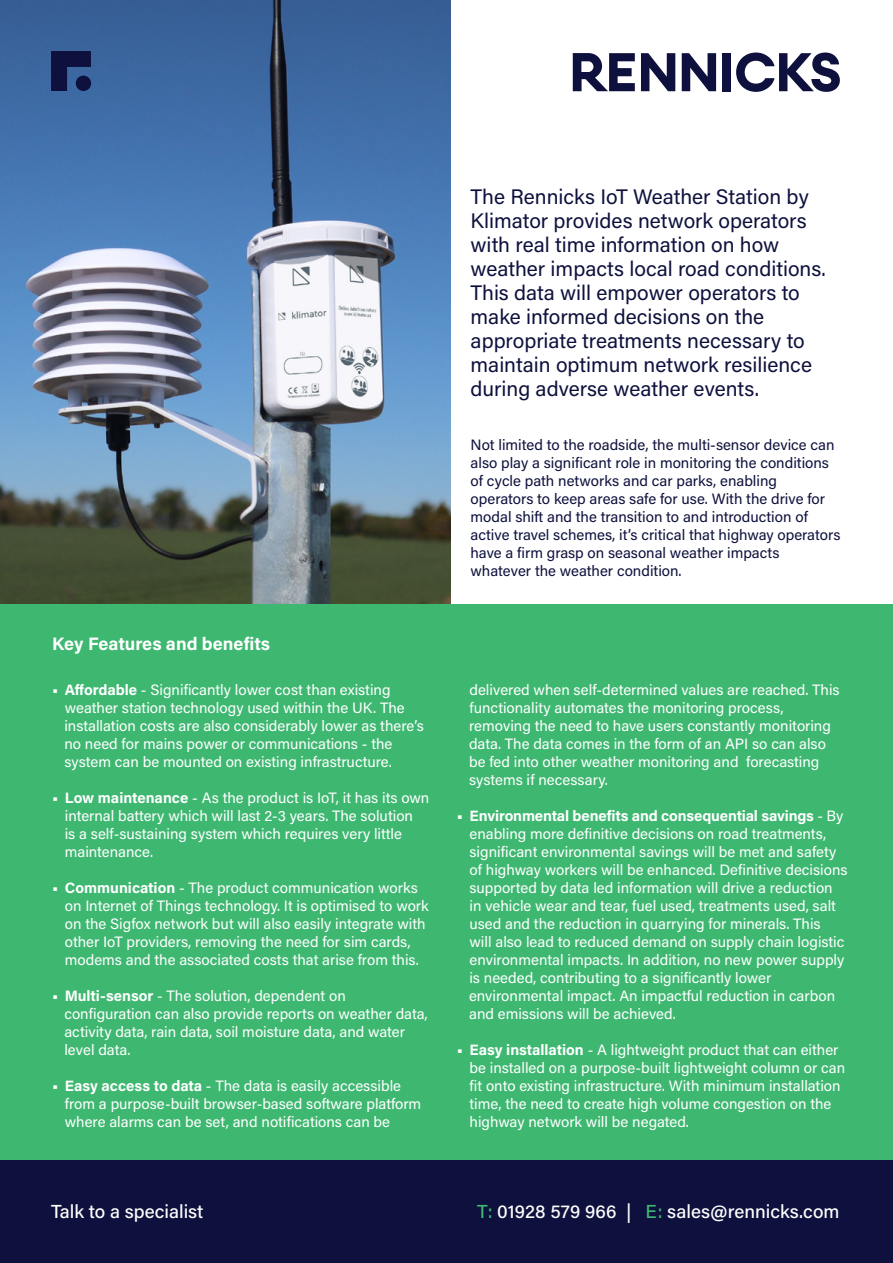
<style>
.page{position:relative;width:893px;height:1263px;background:#fff}
.page>*{position:absolute;margin:0;border:0;box-sizing:border-box;transform-origin:0 0}
.t1{font:21px/24px "Acumin Pro";color:#0e113d}
.t2{font:500 18.75px "Acumin Pro";color:#fff}
.t3{font:700 18px "Acumin Pro";color:#fff}
.t4{font:15px/18px "Acumin Pro";color:#fff}
.t5{font:15px/18px "Acumin Pro";color:#0e113d}
.s1{font-weight:700}
.s2{color:#3eb871}
</style>
<div class="page">
<img style="left:0;top:0;width:450px;height:604px">
<div style="left:0;top:604px;width:893px;height:557px;background:#3eb871"></div>
<svg style="left:51px;top:51px;width:40px;height:40px;background:#192655"></svg>
<svg style="left:573px;top:53px;width:62px;height:38px"></svg>
<svg style="left:641px;top:53px;width:34px;height:38px"></svg>
<svg style="left:682px;top:53px;width:34px;height:38px"></svg>
<div style="left:722px;top:53px;width:9px;height:38px;background:#0e113d"></div>
<svg style="left:736px;top:53px;width:104px;height:39px"></svg>
<div style="left:0;top:1161px;width:893px;height:102px;background:#0e113d"></div>
<p class="t3" style="left:52px;top:631px;width:219px">Key Features and benefits</p>
<p class="t4" style="left:64px;top:680px;width:361px;text-indent:-12px"><span class="s1">• Affordable</span> - Significantly lower cost than existing weather station technology used within the UK. The installation costs are also considerably lower as there’s no need for mains power or communications - the system can be mounted on existing infrastructure.</p>
<p class="t4" style="left:65px;top:788px;width:366px;text-indent:-13px"><span class="s1">• Low maintenance</span> - As the product is IoT, it has its own internal battery which will last 2-3 years. The solution<br>is a self-sustaining system which requires very little maintenance.</p>
<p class="t4" style="left:65px;top:878px;width:365px;text-indent:-13px"><span class="s1">• Communication</span> - The product communication works on Internet of Things technology. It is optimised to work on the Sigfox network but will also easily integrate with other IoT providers, removing the need for sim cards, modems and the associated costs that arise from this.</p>
<p class="t4" style="left:64px;top:986px;width:365px;text-indent:-12px"><span class="s1">• Multi-sensor</span> - The solution, dependent on configuration can also provide reports on weather data, activity data, rain data, soil moisture data, and water level data.</p>
<p class="t4" style="left:65px;top:1076px;width:358px;text-indent:-13px"><span class="s1">• Easy access to data</span> - The data is easily accessible from a purpose-built browser-based software platform where alarms can be set, and notifications can be</p>
<p class="t1" style="left:471px;top:184px;width:357px">The Rennicks IoT Weather Station by Klimator provides network operators with real time information on how weather impacts local road conditions.<br>This data will empower operators to make informed decisions on the appropriate treatments necessary to maintain optimum network resilience during adverse weather events.</p>
<p class="t5" style="left:471px;top:435px;width:371px">Not limited to the roadside, the multi-sensor device can also play a significant role in monitoring the conditions of cycle path networks and car parks, enabling operators to keep areas safe for use. With the drive for modal shift and the transition to and introduction of active travel schemes, it’s critical that highway operators have a firm grasp on seasonal weather impacts whatever the weather condition.</p>
<p class="t4" style="left:469px;top:680px;width:372px">delivered when self-determined values are reached. This functionality automates the monitoring process, removing the need to have users constantly monitoring data. The data comes in the form of an API so can also be fed into other weather monitoring and forecasting systems if necessary.</p>
<p class="t4" style="left:469px;top:806px;width:380px;text-indent:-12px"><span class="s1">• Environmental benefits and consequential savings</span> - By enabling more definitive decisions on road treatments, significant environmental savings will be met and safety of highway workers will be enhanced. Definitive decisions supported by data led information will drive a reduction in vehicle wear and tear, fuel used, treatments used, salt used and the reduction in quarrying for minerals. This<br>will also lead to reduced demand on supply chain logistic environmental impacts. In addition, no new power supply is needed, contributing to a significantly lower environmental impact. An impactful reduction in carbon and emissions will be achieved.</p>
<p class="t4" style="left:469px;top:1040px;width:377px;text-indent:-13px"><span class="s1">• Easy installation</span> - A lightweight product that can either be installed on a purpose-built lightweight column or can fit onto existing infrastructure. With minimum installation time, the need to create high volume congestion on the highway network will be negated.</p>
<p class="t2" style="left:51px;top:1198px;width:154px">Talk to a specialist</p>
<p class="t2" style="left:477px;top:1198px;width:364px"><span class="s2">T:</span> 01928 579 966 | <span class="s2">E:</span> sales@rennicks.com</p>
</div>
